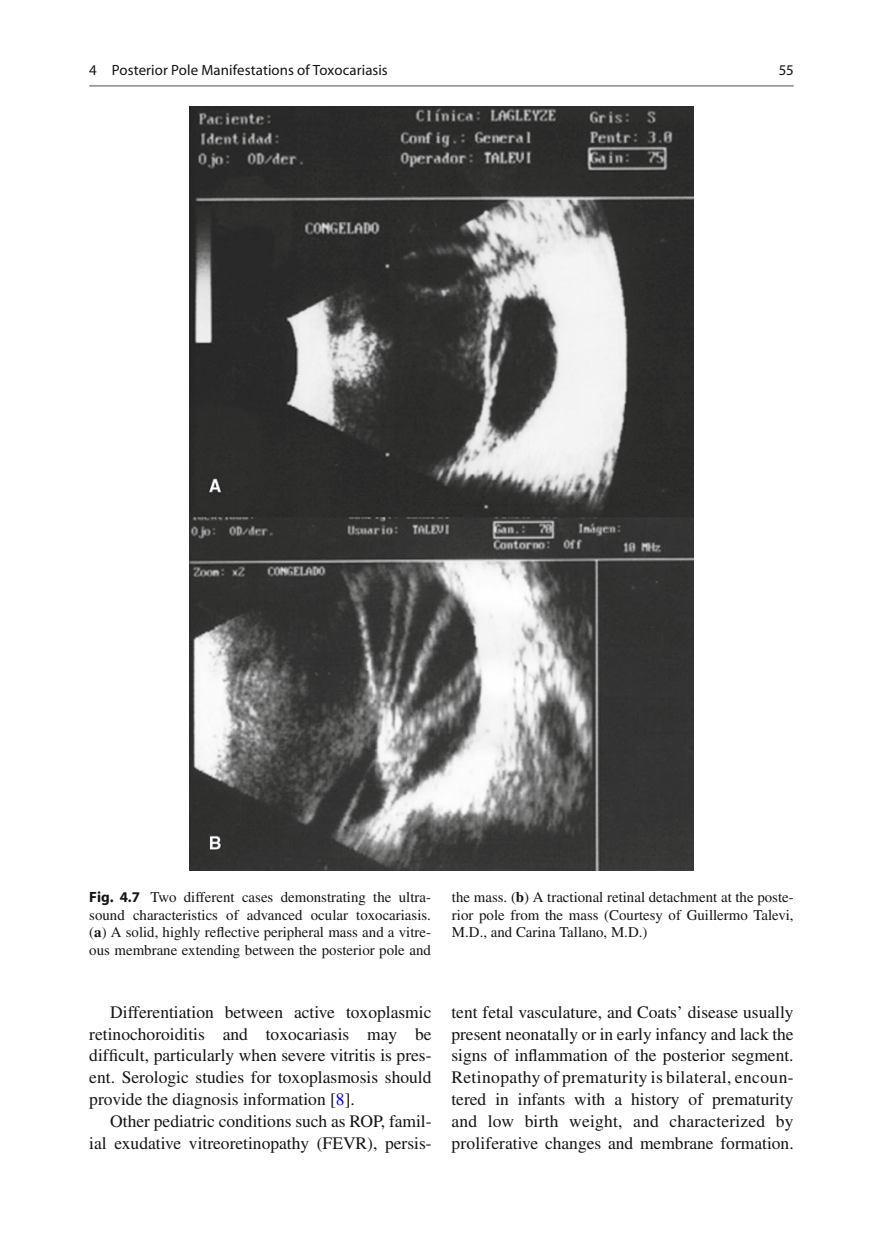
<style>
.page{position:relative;width:883px;height:1260px;background:#fff}
.page>*{position:absolute;margin:0;border:0;box-sizing:border-box;transform-origin:0 0}
.t1{font:17.5px/21.9px "Times";color:#131413;text-align:justify}
.t2{font:14.88px/17.5px "Times";color:#131413;text-align:justify}
.t3{font:14.88px "Myriad";letter-spacing:.005em;color:#131413}
.s1{font-family:"Myriad";font-weight:700}
.s2{font-weight:700}
.s3{color:#00f}
</style>
<div class="page">
<hr style="left:89px;top:85px;width:705px;height:2px;background:#989898">
<img style="left:189px;top:106px;width:504px;height:764px">
<p class="t3" style="left:89px;top:64px;width:300px">4 Posterior Pole Manifestations of Toxocariasis</p>
<p class="t3" style="left:779px;top:64px;width:16px">55</p>
<p class="t2" style="left:89px;top:890px;width:343px"><span class="s1">Fig. 4.7</span> Two different cases demonstrating the ultra&shy;sound characteristics of advanced ocular toxocariasis. ( <span class="s2">a</span> ) A solid, highly re fl ective peripheral mass and a vitre&shy;ous membrane extending between the posterior pole and</p>
<p class="t2" style="left:452px;top:890px;width:343px">the mass. ( <span class="s2">b</span> ) A tractional retinal detachment at the poste&shy;rior pole from the mass (Courtesy of Guillermo Talevi, M.D., and Carina Tallano, M.D.)</p>
<p class="t1" style="left:89px;top:1003px;width:344px;text-indent:21px">Differentiation between active toxoplasmic retinochoroiditis and toxocariasis may be dif fi cult, particularly when severe vitritis is pres&shy;ent. Serologic studies for toxoplasmosis should provide the diagnosis information [ <span class="s3">8</span> ] .</p>
<p class="t1" style="left:89px;top:1112px;width:344px;text-align:right">Other pediatric conditions such as ROP, famil&shy;ial exudative vitreoretinopathy (FEVR), persis-</p>
<p class="t1" style="left:451px;top:1003px;width:344px">tent fetal vasculature, and Coats’ disease usually present neonatally or in early infancy and lack the signs of in fl ammation of the posterior segment.<br>Retinopathy of prematurity is bilateral, encoun&shy;tered in infants with a history of prematurity and low birth weight, and characterized by proliferative changes and membrane formation.</p>
</div>
